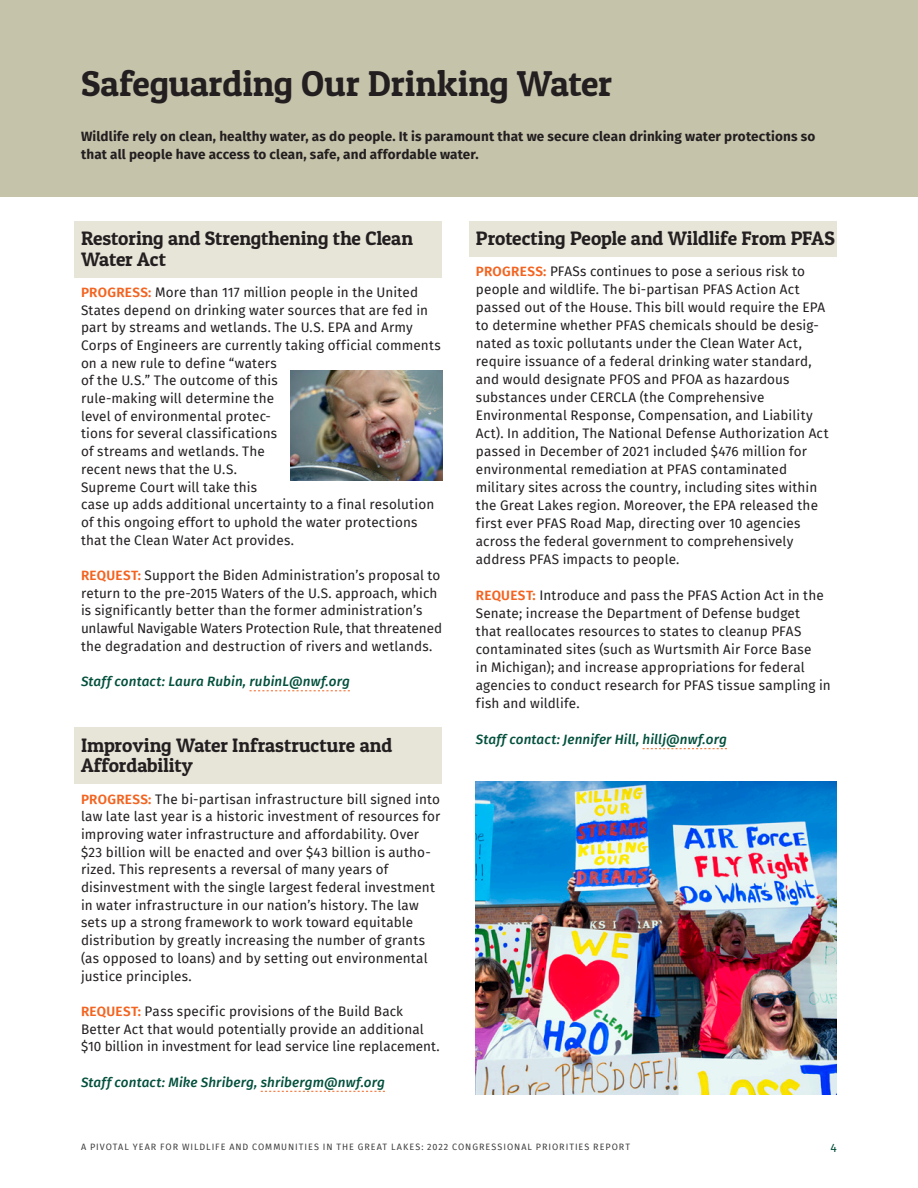
<style>
.page{position:relative;width:918px;height:1188px;background:#fff}
.page>*{position:absolute;margin:0;border:0;box-sizing:border-box;transform-origin:0 0}
.Subheader_1{font:36px "Patua One";color:#231f20}
.Subheader_4{font:19.5px/21px "Patua One";letter-spacing:-.005em;color:#231f20}
.Body_1{font:13.5px/17.7px "Fira Sans";letter-spacing:.01em;color:#231f20}
.Intro_Paragraph{font:700 13.5px/18px "Fira Sans";letter-spacing:.01em;color:#231f20}
.Staff_Contact{font:italic 500 13.5px "Fira Sans";letter-spacing:.01em;color:#03503c}
.t1{font:12px "Fira Sans";color:#03503c}
.t2{font:9px "Fira Sans";letter-spacing:.11em;color:#3e3e3f}
.s1{font-weight:600;color:#f36421}
</style>
<div class="page">
<div style="left:0;top:0;width:918px;height:197px;background:#c6c3ab"></div>
<div style="left:74px;top:221px;width:368px;height:56px;background:#e6e5d8"></div>
<svg style="left:250px;top:691px;width:100px;height:1px"></svg>
<div style="left:74px;top:728px;width:368px;height:56px;background:#e6e5d8"></div>
<svg style="left:261px;top:1091px;width:124px;height:1px"></svg>
<div style="left:469px;top:221px;width:368px;height:35px;background:#e6e5d8"></div>
<svg style="left:643px;top:748px;width:84px;height:1px"></svg>
<img style="left:291px;top:371px;width:151px;height:109px">
<img style="left:476px;top:782px;width:361px;height:312px">
<p class="Subheader_1" style="left:81px;top:61px;width:533px">Safeguarding Our Drinking Water</p>
<p class="Intro_Paragraph" style="left:81px;top:126px;width:736px">Wildlife rely on clean, healthy water, as do people. It is paramount that we secure clean drinking water protections so that all people have access to clean, safe, and affordable water.</p>
<p class="Subheader_4" style="left:81px;top:227px;width:333px">Restoring and Strengthening the Clean<br>Water Act</p>
<p class="Body_1" style="left:81px;top:283px;width:361px"><span class="s1">PROGRESS:</span> More than 117 million people in the United States depend on drinking water sources that are fed in part by streams and wetlands. The U.S. EPA and Army Corps of Engineers are currently taking official comments on a new rule to define “waters<br>of the U.S.” The outcome of this<br>rule-making will determine the<br>level of environmental protec-<br>tions for several classifications<br>of streams and wetlands. The<br>recent news that the U.S.<br>Supreme Court will take this<br>case up adds additional uncertainty to a final resolution of this ongoing effort to uphold the water protections that the Clean Water Act provides.</p>
<p class="Body_1" style="left:81px;top:566px;width:363px"><span class="s1">REQUEST:</span> Support the Biden Administration’s proposal to return to the pre-2015 Waters of the U.S. approach, which is significantly better than the former administration’s unlawful Navigable Waters Protection Rule, that threatened the degradation and destruction of rivers and wetlands.</p>
<p class="Staff_Contact" style="left:81px;top:671px;width:270px">Staff contact: Laura Rubin, rubinL@nwf.org</p>
<p class="Subheader_4" style="left:81px;top:734px;width:313px">Improving Water Infrastructure and<br>Affordability</p>
<p class="Body_1" style="left:81px;top:790px;width:361px"><span class="s1">PROGRESS:</span> The bi-partisan infrastructure bill signed into law late last year is a historic investment of resources for improving water infrastructure and affordability. Over $23 billion will be enacted and over $43 billion is autho&shy;rized. This represents a reversal of many years of disinvestment with the single largest federal investment in water infrastructure in our nation’s history. The law sets up a strong framework to work toward equitable distribution by greatly increasing the number of grants (as opposed to loans) and by setting out environmental justice principles.</p>
<p class="Body_1" style="left:81px;top:1002px;width:360px"><span class="s1">REQUEST:</span> Pass specific provisions of the Build Back<br>Better Act that would potentially provide an additional $10 billion in investment for lead service line replacement.</p>
<p class="Staff_Contact" style="left:81px;top:1071px;width:306px">Staff contact: Mike Shriberg, shribergm@nwf.org</p>
<p class="Subheader_4" style="left:476px;top:227px;width:360px">Protecting People and Wildlife From PFAS</p>
<p class="Body_1" style="left:476px;top:262px;width:354px"><span class="s1">PROGRESS:</span> PFASs continues to pose a serious risk to people and wildlife. The bi-partisan PFAS Action Act passed out of the House. This bill would require the EPA to determine whether PFAS chemicals should be desig&shy;nated as toxic pollutants under the Clean Water Act, require issuance of a federal drinking water standard, and would designate PFOS and PFOA as hazardous substances under CERCLA (the Comprehensive Environmental Response, Compensation, and Liability Act). In addition, The National Defense Authorization Act passed in December of 2021 included $476 million for environmental remediation at PFAS contaminated military sites across the country, including sites within the Great Lakes region. Moreover, the EPA released the first ever PFAS Road Map, directing over 10 agencies across the federal government to comprehensively address PFAS impacts to people.</p>
<p class="Body_1" style="left:476px;top:586px;width:356px"><span class="s1">REQUEST:</span> Introduce and pass the PFAS Action Act in the Senate; increase the Department of Defense budget<br>that reallocates resources to states to cleanup PFAS contaminated sites (such as Wurtsmith Air Force Base<br>in Michigan); and increase appropriations for federal agencies to conduct research for PFAS tissue sampling in fish and wildlife.</p>
<p class="Staff_Contact" style="left:476px;top:729px;width:253px">Staff contact: Jennifer Hill, hillj@nwf.org</p>
<p class="t2" style="left:81px;top:1140px;width:551px">A PIVOTAL YEAR FOR WILDLIFE AND COMMUNITIES IN THE GREAT LAKES: 2022 CONGRESSIONAL PRIORITIES REPORT</p>
<p class="t1" style="left:831px;top:1138px;width:8px">4</p>
</div>
